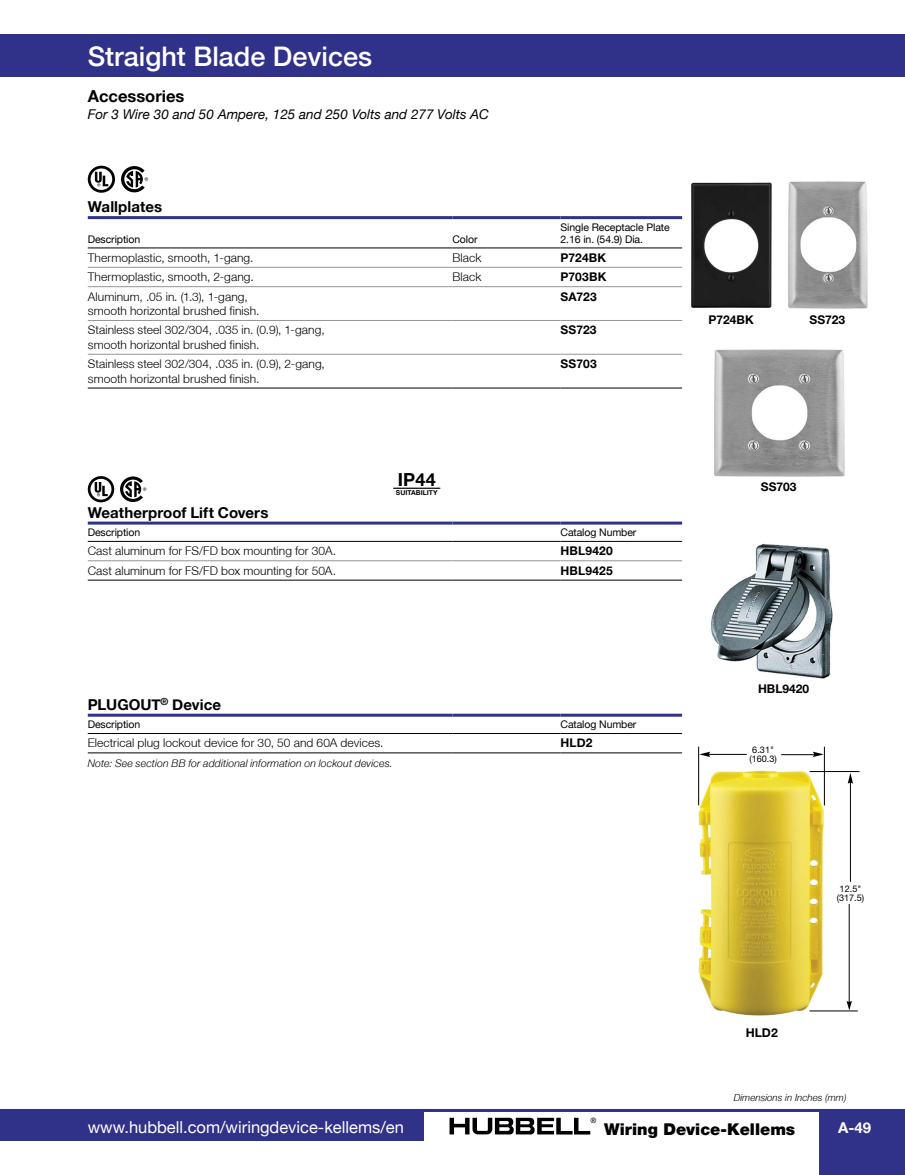
<style>
.page{position:relative;width:905px;height:1175px;background:#fff}
.page>*{position:absolute;margin:0;border:0;box-sizing:border-box;transform-origin:0 0}
.t1{font:500 27px "Helvetica Neue";color:#fff}
.t2{font:700 18px "Helvetica Neue";color:#000}
.t3{font:16.5px "Helvetica Neue";color:#fff}
.t4{font:700 16.5px "Helvetica Neue";color:#000}
.t5{font:900 16.2px "Helvetica Neue";color:#000}
.t6{font:700 15px "Helvetica Neue";letter-spacing:.005em;color:#000}
.t7{font:700 15px "Helvetica Neue";color:#fff}
.t8{font:italic 13.5px "Helvetica Neue";color:#000}
.t9{font:700 12.15px "Helvetica Neue";color:#000}
.t10{font:300 12px/14.4px "Helvetica Neue";letter-spacing:.005em;color:#000}
.t11{font:700 12px "Helvetica Neue";letter-spacing:.005em;color:#000}
.t12{font:10.5px/12px "Helvetica Neue";letter-spacing:-.01em;color:#000}
.t13{font:italic 300 10.5px "Helvetica Neue";letter-spacing:.01em;color:#000}
.t14{font:italic 300 9.75px "Helvetica Neue";color:#000}
.t15{font:9.15px/9.1px "Helvetica Neue";color:#000;text-align:center}
.t16{font:7.35px "Helvetica Neue";color:#000}
.t17{font:700 6.75px "Helvetica Neue";letter-spacing:.01em;color:#000}
</style>
<div class="page">
<div style="left:0;top:1110px;width:423px;height:31px;background:#303188"></div>
<div style="left:819px;top:1110px;width:85px;height:64px;background:#303188"></div>
<hr style="left:0;top:1109px;width:904px;height:3px;background:#303188">
<svg style="left:449px;top:1117px;width:141px;height:17px"></svg>
<div style="left:0;top:34px;width:904px;height:43px;background:#303188"></div>
<img style="left:788px;top:181px;width:80px;height:128px">
<img style="left:691px;top:182px;width:81px;height:126px">
<img style="left:714px;top:349px;width:131px;height:128px">
<img style="left:711px;top:544px;width:122px;height:135px">
<img style="left:698px;top:765px;width:130px;height:251px">
<hr style="left:698px;top:746px;width:1px;height:59px;background:#000">
<hr style="left:824px;top:746px;width:1px;height:59px;background:#000">
<hr style="left:781px;top:754px;width:37px;height:1px;background:#000">
<hr style="left:809px;top:771px;width:50px;height:1px;background:#000">
<hr style="left:850px;top:777px;width:1px;height:104px;background:#000">
<hr style="left:848px;top:904px;width:1px;height:100px;background:#000">
<hr style="left:809px;top:1010px;width:48px;height:1px;background:#000">
<svg style="left:812px;top:751px;width:11px;height:6px"></svg>
<svg style="left:699px;top:751px;width:11px;height:6px"></svg>
<svg style="left:847px;top:772px;width:6px;height:11px"></svg>
<svg style="left:846px;top:1001px;width:5px;height:9px"></svg>
<hr style="left:704px;top:754px;width:42px;height:1px;background:#000">
<hr style="left:88px;top:286px;width:364px;height:1px;background:#939598">
<hr style="left:452px;top:286px;width:108px;height:1px;background:#939598">
<hr style="left:560px;top:286px;width:122px;height:1px;background:#939598">
<hr style="left:88px;top:320px;width:364px;height:1px;background:#939598">
<hr style="left:452px;top:320px;width:108px;height:1px;background:#939598">
<hr style="left:560px;top:320px;width:122px;height:1px;background:#939598">
<hr style="left:88px;top:354px;width:364px;height:1px;background:#939598">
<hr style="left:452px;top:354px;width:108px;height:1px;background:#939598">
<hr style="left:560px;top:354px;width:122px;height:1px;background:#939598">
<hr style="left:88px;top:247px;width:364px;height:1px;background:#000">
<hr style="left:452px;top:247px;width:108px;height:1px;background:#000">
<hr style="left:560px;top:247px;width:122px;height:1px;background:#000">
<hr style="left:88px;top:267px;width:364px;height:1px;background:#939598">
<hr style="left:452px;top:267px;width:108px;height:1px;background:#939598">
<hr style="left:560px;top:267px;width:122px;height:1px;background:#939598">
<hr style="left:88px;top:521px;width:364px;height:3px;background:#303188">
<hr style="left:452px;top:521px;width:108px;height:3px;background:#303188">
<hr style="left:560px;top:521px;width:122px;height:3px;background:#303188">
<hr style="left:88px;top:541px;width:364px;height:1px;background:#000">
<hr style="left:452px;top:541px;width:108px;height:1px;background:#000">
<hr style="left:560px;top:541px;width:122px;height:1px;background:#000">
<hr style="left:88px;top:713px;width:364px;height:3px;background:#303188">
<hr style="left:452px;top:713px;width:108px;height:3px;background:#303188">
<hr style="left:560px;top:713px;width:122px;height:3px;background:#303188">
<hr style="left:88px;top:733px;width:364px;height:1px;background:#000">
<hr style="left:452px;top:733px;width:108px;height:1px;background:#000">
<hr style="left:560px;top:733px;width:122px;height:1px;background:#000">
<hr style="left:88px;top:387px;width:364px;height:1px;background:#000">
<hr style="left:452px;top:387px;width:108px;height:1px;background:#000">
<hr style="left:560px;top:387px;width:122px;height:1px;background:#000">
<hr style="left:88px;top:580px;width:364px;height:1px;background:#000">
<hr style="left:452px;top:580px;width:108px;height:1px;background:#000">
<hr style="left:560px;top:580px;width:122px;height:1px;background:#000">
<hr style="left:88px;top:752px;width:364px;height:1px;background:#000">
<hr style="left:452px;top:752px;width:108px;height:1px;background:#000">
<hr style="left:560px;top:752px;width:122px;height:1px;background:#000">
<hr style="left:88px;top:216px;width:364px;height:3px;background:#303188">
<hr style="left:452px;top:216px;width:108px;height:3px;background:#303188">
<hr style="left:560px;top:216px;width:122px;height:3px;background:#303188">
<hr style="left:88px;top:560px;width:364px;height:1px;background:#939598">
<hr style="left:452px;top:560px;width:108px;height:1px;background:#939598">
<hr style="left:560px;top:560px;width:122px;height:1px;background:#939598">
<svg style="left:121px;top:166px;width:27px;height:26px"></svg>
<svg style="left:88px;top:166px;width:27px;height:27px"></svg>
<svg style="left:120px;top:476px;width:26px;height:26px"></svg>
<svg style="left:88px;top:476px;width:26px;height:26px"></svg>
<hr style="left:393px;top:487px;width:47px;height:2px;background:#000">
<h1 class="t1" style="left:88px;top:40px;width:286px">Straight Blade Devices</h1>
<h3 class="t4" style="left:88px;top:86px;width:98px">Accessories</h3>
<p class="t8" style="left:88px;top:106px;width:403px">For 3 Wire 30 and 50 Ampere, 125 and 250 Volts and 277 Volts AC</p>
<p class="t6" style="left:88px;top:198px;width:76px">Wallplates</p>
<p class="t12" style="left:88px;top:233px;width:54px">Description</p>
<p class="t12" style="left:452px;top:233px;width:27px">Color</p>
<p class="t12" style="left:560px;top:221px;width:111px">Single Receptacle Plate<br>2.16 in. (54.9) Dia.</p>
<p class="t10" style="left:88px;top:250px;width:167px">Thermoplastic, smooth, 1-gang.</p>
<p class="t10" style="left:452px;top:250px;width:31px">Black</p>
<p class="t11" style="left:560px;top:250px;width:47px">P724BK</p>
<p class="t10" style="left:88px;top:269px;width:167px">Thermoplastic, smooth, 2-gang.</p>
<p class="t10" style="left:452px;top:269px;width:31px">Black</p>
<p class="t11" style="left:560px;top:269px;width:47px">P703BK</p>
<p class="t10" style="left:88px;top:289px;width:173px">Aluminum, .05 in. (1.3), 1-gang, smooth horizontal brushed finish.</p>
<p class="t11" style="left:560px;top:289px;width:38px">SA723</p>
<p class="t10" style="left:88px;top:323px;width:238px">Stainless steel 302/304, .035 in. (0.9), 1-gang, smooth horizontal brushed finish.</p>
<p class="t11" style="left:560px;top:323px;width:38px">SS723</p>
<p class="t10" style="left:88px;top:356px;width:239px">Stainless steel 302/304, .035 in. (0.9), 2-gang, smooth horizontal brushed finish.</p>
<p class="t11" style="left:560px;top:356px;width:38px">SS703</p>
<h2 class="t2" style="left:398px;top:468px;width:39px">IP44</h2>
<p class="t17" style="left:396px;top:488px;width:43px">SUITABILITY</p>
<p class="t6" style="left:88px;top:503px;width:182px">Weatherproof Lift Covers</p>
<p class="t12" style="left:88px;top:526px;width:54px">Description</p>
<p class="t12" style="left:560px;top:526px;width:77px">Catalog Number</p>
<p class="t10" style="left:88px;top:543px;width:250px">Cast aluminum for FS/FD box mounting for 30A.</p>
<p class="t11" style="left:560px;top:543px;width:54px">HBL9420</p>
<p class="t10" style="left:88px;top:563px;width:250px">Cast aluminum for FS/FD box mounting for 50A.</p>
<p class="t11" style="left:560px;top:563px;width:54px">HBL9425</p>
<p class="t11" style="left:708px;top:312px;width:47px">P724BK</p>
<p class="t11" style="left:809px;top:312px;width:37px">SS723</p>
<p class="t11" style="left:760px;top:480px;width:37px">SS703</p>
<p class="t6" style="left:88px;top:695px;width:135px">PLUGOUT<sup>®</sup> Device</p>
<p class="t12" style="left:88px;top:718px;width:54px">Description</p>
<p class="t12" style="left:560px;top:718px;width:77px">Catalog Number</p>
<p class="t10" style="left:88px;top:735px;width:297px">Electrical plug lockout device for 30, 50 and 60A devices.</p>
<p class="t11" style="left:560px;top:735px;width:33px">HLD2</p>
<p class="t13" style="left:88px;top:756px;width:306px">Note: See section BB for additional information on lockout devices.</p>
<p class="t11" style="left:758px;top:681px;width:53px">HBL9420</p>
<p class="t15" style="left:749px;top:745px;width:29px">6.31" (160.3)</p>
<p class="t15" style="left:836px;top:884px;width:29px">12.5" (317.5)</p>
<p class="t9" style="left:745px;top:1025px;width:34px">HLD2</p>
<p class="t14" style="left:733px;top:1092px;width:114px">Dimensions in Inches (mm)</p>
<p class="t16" style="left:590px;top:1116px;width:7px">®</p>
<h3 class="t3" style="left:88px;top:1117px;width:317px">www.hubbell.com/wiringdevice-kellems/en</h3>
<h3 class="t5" style="left:604px;top:1119px;width:192px">Wiring Device-Kellems</h3>
<p class="t7" style="left:838px;top:1118px;width:35px">A-49</p>
</div>
